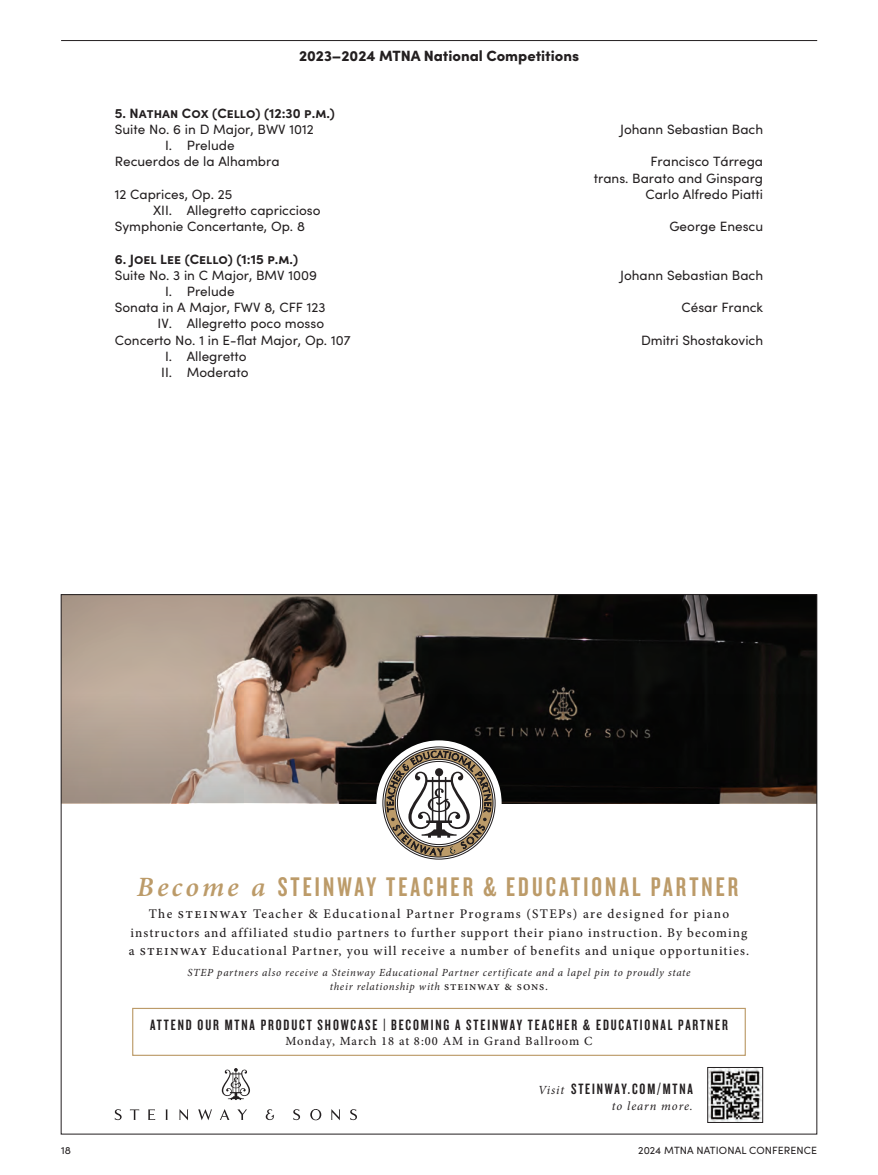
<style>
.page{position:relative;width:878px;height:1175px;background:#fff}
.page>*{position:absolute;margin:0;border:0;box-sizing:border-box;transform-origin:0 0}
.t1{font:27.9px "Knockout 48 Featherweight";letter-spacing:.11em;color:#bc9b69}
.t2{font:15.6px "Knockout 48 Featherweight";letter-spacing:.12em;color:#231f20}
.t3{font:900 14.85px "Sofia Pro";color:#231f20}
.Main_Text{font:13.5px "Sofia Pro";color:#231f20}
.Main_Text_Bold_Sm_Caps{font:700 13.5px "Sofia Pro";color:#231f20}
.t4{font:500 13.2px/18.6px "Minion Pro";letter-spacing:.09em;color:#231f20;text-align:center}
.t5{font:500 12.45px "Minion Pro";letter-spacing:.08em;color:#231f20}
.t6{font:italic 12.45px "Minion Pro";letter-spacing:.07em;color:#231f20}
.t7{font:italic 10.95px/14px "Minion Pro";letter-spacing:.06em;color:#231f20;text-align:center}
.t8{font:10.5px "Sofia Pro";letter-spacing:.01em;color:#231f20}
.s1{font-family:"Minion Pro";font-weight:600;font-style:italic}
.s2{font-size:14.7px}
.s3{font-weight:500;font-style:normal;font-size:12.45px}
.s4{font-size:12.45px}
.s5{font-family:"Minion Pro";font-style:italic;font-size:12.45px}
</style>
<div class="page">
<hr style="left:61px;top:40px;width:756px;height:1px;background:#231f20">
<img style="left:63px;top:596px;width:752px;height:94px">
<svg style="left:63px;top:690px;width:752px;height:113px"></svg>
<svg style="left:376px;top:740px;width:125px;height:125px"></svg>
<svg style="left:384px;top:748px;width:110px;height:109px"></svg>
<svg style="left:222px;top:1068px;width:28px;height:32px"></svg>
<svg style="left:115px;top:1109px;width:242px;height:11px"></svg>
<div style="left:132px;top:1007px;width:613px;height:48px;border:1px solid #bc9b69"></div>
<img style="left:709px;top:1069px;width:52px;height:51px">
<div style="left:707px;top:1067px;width:56px;height:55px;border:1px solid #231f20"></div>
<p class="t3" style="left:299px;top:44px;width:282px">2023–2024 MTNA National Competitions</p>
<p class="Main_Text_Bold_Sm_Caps" style="left:115px;top:103px;width:222px">5. Nathan Cox (Cello) (12:30 p.m.)</p>
<p class="Main_Text" style="left:115px;top:119px;width:200px">Suite No. 6 in D Major, BWV 1012</p>
<p class="Main_Text" style="left:620px;top:119px;width:145px">Johann Sebastian Bach</p>
<p class="Main_Text" style="left:165px;top:136px;width:71px">I. Prelude</p>
<p class="Main_Text" style="left:115px;top:152px;width:166px">Recuerdos de la Alhambra</p>
<p class="Main_Text" style="left:650px;top:152px;width:114px">Francisco Tárrega</p>
<p class="Main_Text" style="left:593px;top:168px;width:171px">trans. Barato and Ginsparg</p>
<p class="Main_Text" style="left:115px;top:184px;width:119px">12 Caprices, Op. 25</p>
<p class="Main_Text" style="left:645px;top:184px;width:119px">Carlo Alfredo Piatti</p>
<p class="Main_Text" style="left:153px;top:200px;width:169px">XII. Allegretto capriccioso</p>
<p class="Main_Text" style="left:115px;top:217px;width:192px">Symphonie Concertante, Op. 8</p>
<p class="Main_Text" style="left:669px;top:217px;width:95px">George Enescu</p>
<p class="Main_Text_Bold_Sm_Caps" style="left:115px;top:248px;width:185px">6. Joel Lee (Cello) (1:15 p.m.)</p>
<p class="Main_Text" style="left:115px;top:265px;width:204px">Suite No. 3 in C Major, BMV 1009</p>
<p class="Main_Text" style="left:620px;top:265px;width:145px">Johann Sebastian Bach</p>
<p class="Main_Text" style="left:165px;top:281px;width:71px">I. Prelude</p>
<p class="Main_Text" style="left:115px;top:298px;width:212px">Sonata in A Major, FWV 8, CFF 123</p>
<p class="Main_Text" style="left:681px;top:298px;width:83px">César Franck</p>
<p class="Main_Text" style="left:157px;top:314px;width:168px">IV. Allegretto poco mosso</p>
<p class="Main_Text" style="left:115px;top:330px;width:237px">Concerto No. 1 in E-flat Major, Op. 107</p>
<p class="Main_Text" style="left:641px;top:330px;width:124px">Dmitri Shostakovich</p>
<p class="Main_Text" style="left:165px;top:346px;width:83px">I. Allegretto</p>
<p class="Main_Text" style="left:161px;top:362px;width:89px">II. Moderato</p>
<p class="t1" style="left:137px;top:869px;width:603px"><span class="s1">Become a</span> STEINWAY TEACHER &amp; EDUCATIONAL PARTNER</p>
<p class="t4" style="left:129px;top:904px;width:622px">The <span class="s2">steinway</span> Teacher &amp; Educational Partner Programs (STEPs) are designed for piano instructors and affiliated studio partners to further support their piano instruction. By becoming a <span class="s2">steinway</span> Educational Partner, you will receive a number of benefits and unique opportunities.</p>
<p class="t7" style="left:187px;top:965px;width:504px">STEP partners also receive a Steinway Educational Partner certificate and a lapel pin to proudly state their relationship with <span class="s3">steinway &amp; sons</span><span class="s4">.</span></p>
<p class="t2" style="left:150px;top:1015px;width:579px">ATTEND OUR MTNA PRODUCT SHOWCASE | BECOMING A STEINWAY TEACHER &amp; EDUCATIONAL PARTNER</p>
<p class="t5" style="left:285px;top:1033px;width:308px">Monday, March 18 at 8:00 AM in Grand Ballroom C</p>
<p class="t2" style="left:538px;top:1079px;width:156px"><span class="s5">Visit</span> STEINWAY.COM/MTNA</p>
<p class="t6" style="left:612px;top:1097px;width:82px">to learn more.</p>
<p class="t8" style="left:61px;top:1142px;width:11px">18</p>
<p class="t8" style="left:638px;top:1142px;width:180px">2024 MTNA NATIONAL CONFERENCE</p>
</div>
